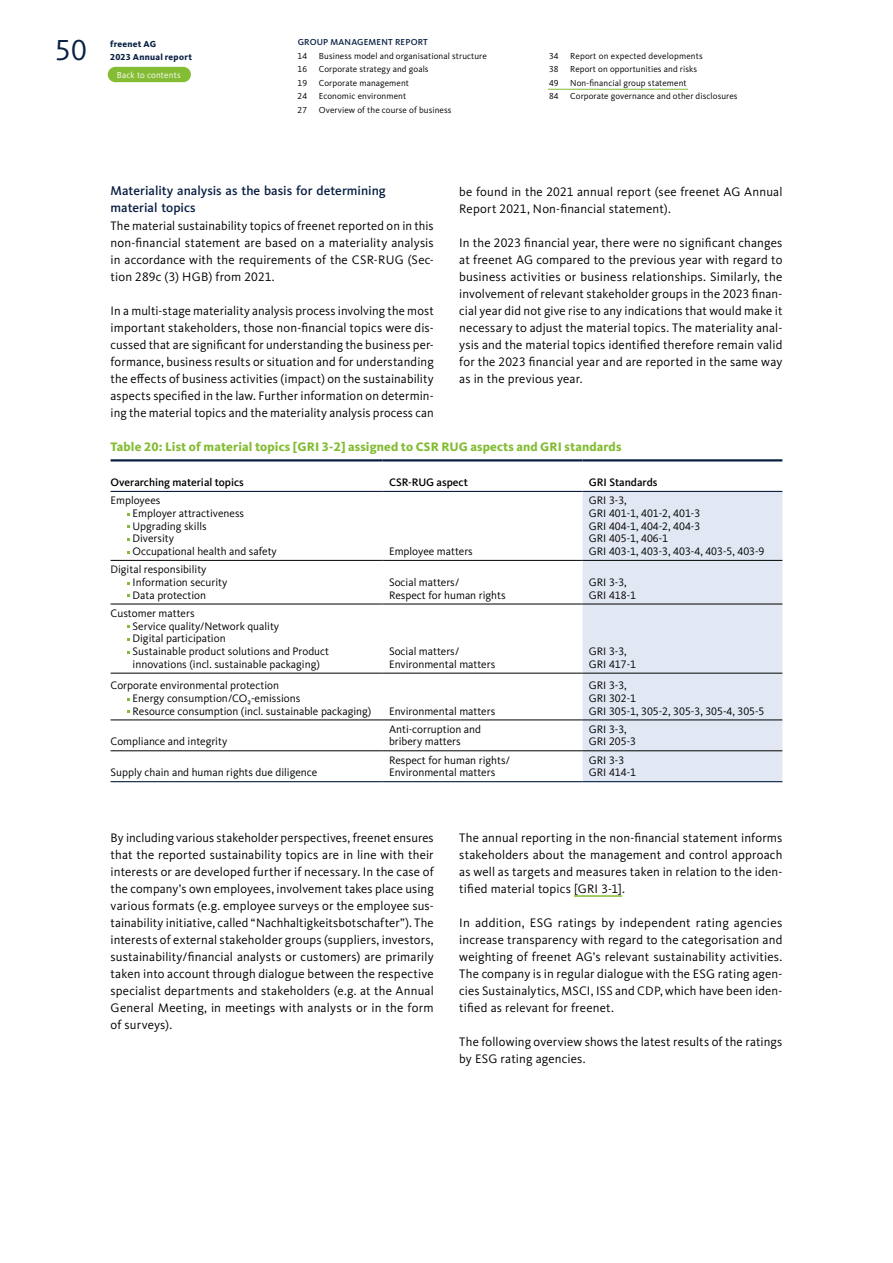
<style>
.page{position:relative;width:893px;height:1263px;background:#fff}
.page>*{position:absolute;margin:0;border:0;box-sizing:border-box;transform-origin:0 0}
.t1{font:30px "Kievit Pro";color:#092043}
.t2{font:500 13.2px/17px "Kievit Pro";color:#092043}
.t3{font:12.75px/17px "Kievit Pro";letter-spacing:.01em;color:#000;text-align:justify}
.t4{font:800 12.75px "Kievit Pro";letter-spacing:.01em;color:#84bc34}
.t5{font:11.25px/12.8px "Kievit Pro";color:#000}
.t6{font:500 11.25px "Kievit Pro";color:#000}
.t7{font:9px "Kievit Pro";letter-spacing:.01em;color:#000}
.t8{font:800 9px/12.8px "Kievit Pro";letter-spacing:.03em;color:#092043}
.t9{font:500 9px "Kievit Pro";letter-spacing:.02em;color:#092043}
.t10{font:9px "Kievit Pro";letter-spacing:.02em;color:#fff}
</style>
<div class="page">
<div style="left:108px;top:67px;width:83px;height:15px;background:#84bc34;border-radius:8px"></div>
<div style="left:583px;top:492px;width:199px;height:289px;background:#e2e8f3"></div>
<hr style="left:111px;top:459px;width:272px;height:2px;background:#092043">
<hr style="left:383px;top:459px;width:200px;height:2px;background:#092043">
<hr style="left:583px;top:459px;width:199px;height:2px;background:#092043">
<hr style="left:111px;top:491px;width:272px;height:1px;background:#092043">
<hr style="left:383px;top:491px;width:200px;height:1px;background:#092043">
<hr style="left:583px;top:491px;width:199px;height:1px;background:#092043">
<hr style="left:111px;top:781px;width:272px;height:1px;background:#092043">
<hr style="left:383px;top:781px;width:200px;height:1px;background:#092043">
<hr style="left:583px;top:781px;width:199px;height:1px;background:#092043">
<hr style="left:111px;top:560px;width:272px;height:1px;background:#000">
<hr style="left:383px;top:560px;width:200px;height:1px;background:#000">
<hr style="left:583px;top:560px;width:199px;height:1px;background:#000">
<hr style="left:111px;top:604px;width:272px;height:1px;background:#000">
<hr style="left:383px;top:604px;width:200px;height:1px;background:#000">
<hr style="left:583px;top:604px;width:199px;height:1px;background:#000">
<hr style="left:111px;top:673px;width:272px;height:1px;background:#000">
<hr style="left:383px;top:673px;width:200px;height:1px;background:#000">
<hr style="left:583px;top:673px;width:199px;height:1px;background:#000">
<hr style="left:111px;top:720px;width:272px;height:1px;background:#000">
<hr style="left:383px;top:720px;width:200px;height:1px;background:#000">
<hr style="left:583px;top:720px;width:199px;height:1px;background:#000">
<hr style="left:111px;top:750px;width:272px;height:1px;background:#000">
<hr style="left:383px;top:750px;width:200px;height:1px;background:#000">
<hr style="left:583px;top:750px;width:199px;height:1px;background:#000">
<hr style="left:574px;top:895px;width:48px;height:2px;background:#84bc34">
<hr style="left:548px;top:89px;width:140px;height:1px;background:#84bc34">
<h1 class="t1" style="left:55px;top:32px;width:33px">50</h1>
<p class="t9" style="left:298px;top:37px;width:132px">GROUP MANAGEMENT REPORT</p>
<p class="t8" style="left:110px;top:37px;width:83px">freenet AG<br>2023 Annual report</p>
<p class="t10" style="left:117px;top:70px;width:66px">Back to contents</p>
<p class="t7" style="left:298px;top:50px;width:11px">14</p>
<p class="t7" style="left:319px;top:50px;width:169px">Business model and organisational structure</p>
<p class="t7" style="left:298px;top:64px;width:11px">16</p>
<p class="t7" style="left:319px;top:64px;width:111px">Corporate strategy and goals</p>
<p class="t7" style="left:298px;top:77px;width:11px">19</p>
<p class="t7" style="left:319px;top:77px;width:92px">Corporate management</p>
<p class="t7" style="left:298px;top:91px;width:11px">24</p>
<p class="t7" style="left:319px;top:91px;width:89px">Economic environment</p>
<p class="t7" style="left:298px;top:104px;width:11px">27</p>
<p class="t7" style="left:319px;top:104px;width:134px">Overview of the course of business</p>
<p class="t7" style="left:549px;top:50px;width:11px">34</p>
<p class="t7" style="left:570px;top:50px;width:134px">Report on expected developments</p>
<p class="t7" style="left:549px;top:64px;width:11px">38</p>
<p class="t7" style="left:570px;top:64px;width:128px">Report on opportunities and risks</p>
<p class="t7" style="left:549px;top:77px;width:11px">49</p>
<p class="t7" style="left:570px;top:77px;width:118px">Non-financial group statement</p>
<p class="t7" style="left:549px;top:91px;width:11px">84</p>
<p class="t7" style="left:570px;top:91px;width:169px">Corporate governance and other disclosures</p>
<p class="t2" style="left:111px;top:182px;width:277px">Materiality analysis as the basis for determining material topics</p>
<p class="t3" style="left:111px;top:217px;width:325px">The material sustainability topics of freenet reported on in this non-financial statement are based on a materiality analysis in accordance with the requirements of the CSR-RUG (Sec&shy;tion 289c (3) HGB) from 2021.</p>
<p class="t3" style="left:111px;top:302px;width:325px">In a multi-stage materiality analysis process involving the most important stakeholders, those non-financial topics were dis&shy;cussed that are significant for understanding the business per&shy;formance, business results or situation and for understanding the effects of business activities (impact) on the sustainability aspects specified in the law. Further information on determin&shy;ing the material topics and the materiality analysis process can</p>
<p class="t3" style="left:459px;top:183px;width:325px">be found in the 2021 annual report (see freenet AG Annual<br>Report 2021, Non-financial statement).</p>
<p class="t3" style="left:459px;top:234px;width:325px">In the 2023 financial year, there were no significant changes at freenet AG compared to the previous year with regard to business activities or business relationships. Similarly, the involvement of relevant stakeholder groups in the 2023 finan&shy;cial year did not give rise to any indications that would make it necessary to adjust the material topics. The materiality anal&shy;ysis and the material topics identified therefore remain valid for the 2023 financial year and are reported in the same way as in the previous year.</p>
<p class="t4" style="left:111px;top:439px;width:512px">Table 20: List of material topics [GRI 3-2] assigned to CSR RUG aspects and GRI standards</p>
<p class="t6" style="left:111px;top:476px;width:135px">Overarching material topics</p>
<p class="t6" style="left:389px;top:476px;width:80px">CSR-RUG aspect</p>
<p class="t6" style="left:589px;top:476px;width:70px">GRI Standards</p>
<p class="t5" style="left:133px;top:494px;width:146px;text-indent:-22px">Employees<br>Employer attractiveness<br>Upgrading skills<br>Diversity<br>Occupational health and safety</p>
<p class="t5" style="left:589px;top:494px;width:177px">GRI 3-3,<br>GRI 401-1, 401-2, 401-3<br>GRI 404-1, 404-2, 404-3<br>GRI 405-1, 406-1<br>GRI 403-1, 403-3, 403-4, 403-5, 403-9</p>
<p class="t5" style="left:389px;top:545px;width:85px">Employee matters</p>
<p class="t5" style="left:133px;top:563px;width:96px;text-indent:-22px">Digital responsibility<br>Information security<br>Data protection</p>
<p class="t5" style="left:133px;top:607px;width:198px;text-indent:-22px">Customer matters<br>Service quality/Network quality<br>Digital participation<br>Sustainable product solutions and Product innovations (incl. sustainable packaging)</p>
<p class="t5" style="left:133px;top:679px;width:240px;text-indent:-22px">Corporate environmental protection<br>Energy consumption/CO2-emissions<br>Resource consumption (incl. sustainable packaging)</p>
<p class="t5" style="left:111px;top:735px;width:118px">Compliance and integrity</p>
<p class="t5" style="left:111px;top:766px;width:208px">Supply chain and human rights due diligence</p>
<p class="t5" style="left:389px;top:576px;width:118px">Social matters/<br>Respect for human rights</p>
<p class="t5" style="left:589px;top:576px;width:49px">GRI 3-3,<br>GRI 418-1</p>
<p class="t5" style="left:389px;top:645px;width:108px">Social matters/<br>Environmental matters</p>
<p class="t5" style="left:589px;top:645px;width:49px">GRI 3-3,<br>GRI 417-1</p>
<p class="t5" style="left:389px;top:704px;width:108px">Environmental matters</p>
<p class="t5" style="left:589px;top:679px;width:177px">GRI 3-3,<br>GRI 302-1<br>GRI 305-1, 305-2, 305-3, 305-4, 305-5</p>
<p class="t5" style="left:389px;top:722px;width:94px">Anti-corruption and bribery matters</p>
<p class="t5" style="left:589px;top:722px;width:49px">GRI 3-3,<br>GRI 205-3</p>
<p class="t5" style="left:389px;top:753px;width:122px">Respect for human rights/<br>Environmental matters</p>
<p class="t5" style="left:589px;top:753px;width:49px">GRI 3-3<br>GRI 414-1</p>
<p class="t3" style="left:111px;top:829px;width:325px">By including various stakeholder perspectives, freenet ensures that the reported sustainability topics are in line with their interests or are developed further if necessary. In the case of the company’s own employees, involvement takes place using various formats (e.g. employee surveys or the employee sus&shy;tainability initiative, called “Nachhaltigkeitsbotschafter”). The interests of external stakeholder groups (suppliers, investors, sustainability/financial analysts or customers) are primarily taken into account through dialogue between the respective specialist departments and stakeholders (e.g. at the Annual General Meeting, in meetings with analysts or in the form of surveys).</p>
<p class="t3" style="left:459px;top:829px;width:325px">The annual reporting in the non-financial statement informs stakeholders about the management and control approach as well as targets and measures taken in relation to the iden&shy;tified material topics [GRI 3-1].</p>
<p class="t3" style="left:459px;top:914px;width:325px">In addition, ESG ratings by independent rating agencies increase transparency with regard to the categorisation and weighting of freenet AG’s relevant sustainability activities.<br>The company is in regular dialogue with the ESG rating agen&shy;cies Sustainalytics, MSCI, ISS and CDP, which have been iden&shy;tified as relevant for freenet.</p>
<p class="t3" style="left:459px;top:1033px;width:325px">The following overview shows the latest results of the ratings by ESG rating agencies.</p>
</div>
